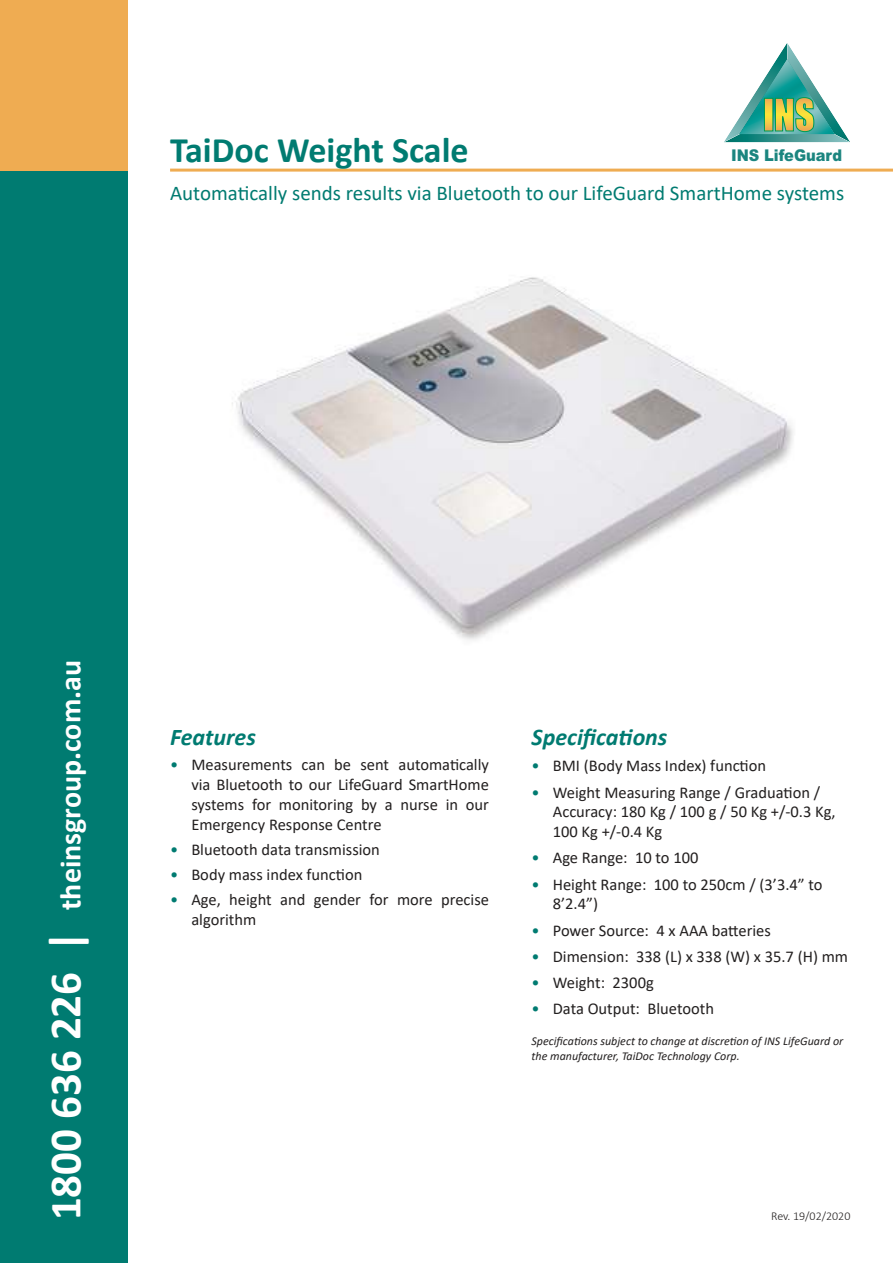
<style>
.page{position:relative;width:893px;height:1263px;background:#fff}
.page>*{position:absolute;margin:0;border:0;box-sizing:border-box;transform-origin:0 0}
.t1{font:700 36px "Calibri";color:#007b71}
.t2{font:700 30px "Calibri";color:#fff}
.t3{font:italic 700 24px "Calibri";color:#007b71}
.t4{font:21px "Calibri";color:#007b71}
.t5{font:16.5px/19.8px "Calibri";color:#221f1f}
.t6{font:900 16.2px "Arial";color:#1b857f;scale:.9 1}
.t7{font:italic 12px/14.4px "Calibri";color:#221f1f}
.t8{font:300 12px "Calibri";color:#221f1f}
.s1{font-size:45px}
.s2{color:#007b71}
</style>
<div class="page">
<div style="left:0;top:170px;width:128px;height:1093px;background:#007b71"></div>
<div style="left:0;top:0;width:128px;height:170px;background:#efac52"></div>
<hr style="left:170px;top:169px;width:723px;height:3px;background:#efac52">
<img style="left:777px;top:43px;width:21px;height:16px">
<img style="left:724px;top:118px;width:126px;height:24px">
<img style="left:739px;top:59px;width:96px;height:75px">
<svg style="left:764px;top:97px;width:50px;height:35px"></svg>
<img style="left:232px;top:277px;width:561px;height:363px">
<h1 class="t1" style="left:170px;top:136px;width:300px">TaiDoc Weight Scale</h1>
<p class="t4" style="left:170px;top:178px;width:676px">Automatically sends results via Bluetooth to our LifeGuard SmartHome systems</p>
<p class="t6" style="left:731px;top:146px;width:125px">INS LifeGuard</p>
<h2 class="t2" style="left:59px;top:1220px;width:562px;rotate:-90deg"><span class="s1">1800 636 226 |</span> theinsgroup.com.au</h2>
<h3 class="t3" style="left:170px;top:723px;width:87px">Features</h3>
<p class="t5" style="left:191px;top:754px;width:299px;text-align:justify;text-indent:-21px"><span class="s2">•</span> Measurements can be sent automatically via Bluetooth to our LifeGuard SmartHome systems for monitoring by a nurse in our Emergency Response Centre</p>
<p class="t5" style="left:170px;top:839px;width:211px"><span class="s2">•</span> Bluetooth data transmission</p>
<p class="t5" style="left:170px;top:864px;width:194px"><span class="s2">•</span> Body mass index function</p>
<p class="t5" style="left:191px;top:889px;width:299px;text-indent:-21px"><span class="s2">•</span> Age, height and gender for more precise algorithm</p>
<h3 class="t3" style="left:531px;top:720px;width:137px">Specifications</h3>
<p class="t5" style="left:531px;top:755px;width:236px"><span class="s2">•</span> BMI (Body Mass Index) function</p>
<p class="t5" style="left:553px;top:782px;width:284px;text-indent:-21px"><span class="s2">•</span> Weight Measuring Range / Graduation /<br>Accuracy: 180 Kg / 100 g / 50 Kg +/-0.3 Kg,<br>100 Kg +/-0.4 Kg</p>
<p class="t5" style="left:531px;top:847px;width:168px"><span class="s2">•</span> Age Range: 10 to 100</p>
<p class="t5" style="left:553px;top:874px;width:271px;text-indent:-21px"><span class="s2">•</span> Height Range: 100 to 250cm / (3’3.4” to<br>8’2.4”)</p>
<p class="t5" style="left:531px;top:920px;width:241px"><span class="s2">•</span> Power Source: 4 x AAA batteries</p>
<p class="t5" style="left:531px;top:946px;width:318px"><span class="s2">•</span> Dimension: 338 (L) x 338 (W) x 35.7 (H) mm</p>
<p class="t5" style="left:531px;top:972px;width:124px"><span class="s2">•</span> Weight: 2300g</p>
<p class="t5" style="left:531px;top:998px;width:184px"><span class="s2">•</span> Data Output: Bluetooth</p>
<p class="t7" style="left:531px;top:1034px;width:313px">Specifications subject to change at discretion of INS LifeGuard or the manufacturer, TaiDoc Technology Corp.</p>
<p class="t8" style="left:771px;top:1211px;width:81px">Rev. 19/02/2020</p>
</div>
